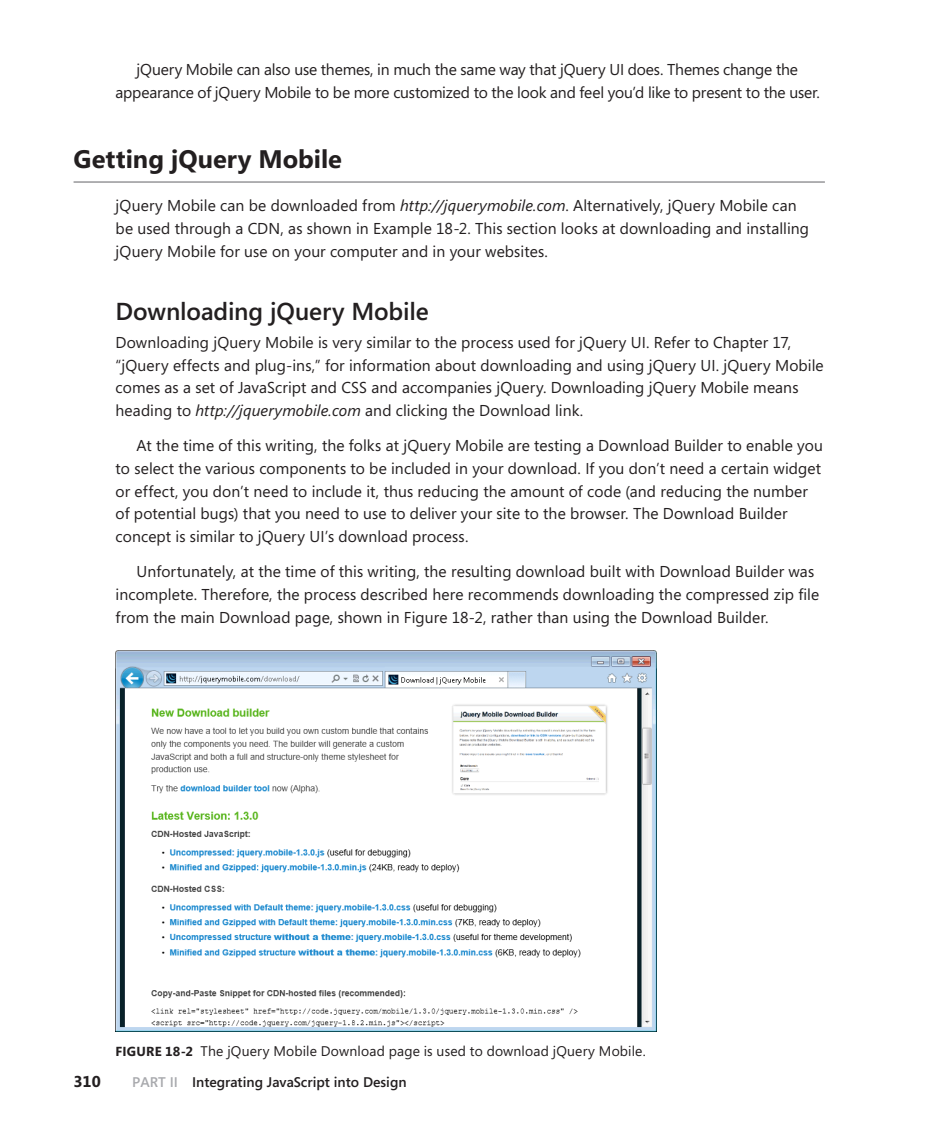
<style>
.page{position:relative;width:930px;height:1134px;background:#fff}
.page>*{position:absolute;margin:0;border:0;box-sizing:border-box;transform-origin:0 0}
.Heading_1_h1{font:700 25.38px "Segoe";color:#231f20}
.Heading_2_h2{font:600 24.5px "Segoe";letter-spacing:-.005em;color:#231f20}
.Normal__unindented{font:15.75px/22.8px "Segoe";letter-spacing:.005em;color:#231f20}
.Normal__unindented-2{font:15.75px/22.8px "Segoe";letter-spacing:-.015em;color:#231f20;text-align:center}
.t1{font:700 15.75px "Segoe";color:#231f20}
.Num-Caption{font:14px "Segoe";letter-spacing:.01em;color:#231f20}
.t2{font:600 14px "Segoe";color:#231f20}
.t3{font:600 14px "Segoe";color:#a8a9ad}
.s1{font-style:italic}
.s2{font-weight:700;font-size:13.12px}
</style>
<div class="page">
<hr style="left:74px;top:182px;width:750px;height:1px;background:#636366">
<img style="left:116px;top:651px;width:540px;height:380px">
<p class="Normal__unindented-2" style="left:116px;top:57px;width:705px">jQuery Mobile can also use themes, in much the same way that jQuery UI does. Themes change the appearance of jQuery Mobile to be more customized to the look and feel you’d like to present to the user.</p>
<p class="Heading_1_h1" style="left:74px;top:141px;width:270px">Getting jQuery Mobile</p>
<p class="Normal__unindented" style="left:116px;top:194px;width:695px">jQuery Mobile can be downloaded from <span class="s1">http://jquerymobile.com</span>. Alternatively, jQuery Mobile can be used through a CDN, as shown in Example 18-2. This section looks at downloading and installing jQuery Mobile for use on your computer and in your websites.</p>
<p class="Heading_2_h2" style="left:116px;top:294px;width:314px">Downloading jQuery Mobile</p>
<p class="Normal__unindented" style="left:116px;top:330px;width:709px">Downloading jQuery Mobile is very similar to the process used for jQuery UI. Refer to Chapter 17, “jQuery effects and plug-ins,” for information about downloading and using jQuery UI. jQuery Mobile comes as a set of JavaScript and CSS and accompanies jQuery. Downloading jQuery Mobile means heading to <span class="s1">http://jquerymobile.com</span> and clicking the Download link.</p>
<p class="Normal__unindented" style="left:116px;top:434px;width:708px;text-indent:21px">At the time of this writing, the folks at jQuery Mobile are testing a Download Builder to enable you to select the various components to be included in your download. If you don’t need a certain widget or effect, you don’t need to include it, thus reducing the amount of code (and reducing the number of potential bugs) that you need to use to deliver your site to the browser. The Download Builder concept is similar to jQuery UI’s download process.</p>
<p class="Normal__unindented" style="left:116px;top:560px;width:705px;text-indent:21px">Unfortunately, at the time of this writing, the resulting download built with Download Builder was incomplete. Therefore, the process described here recommends downloading the compressed zip file from the main Download page, shown in Figure 18-2, rather than using the Download Builder.</p>
<p class="Num-Caption" style="left:116px;top:1041px;width:531px"><span class="s2">FIGURE 18-2</span> The jQuery Mobile Download page is used to download jQuery Mobile.</p>
<p class="t1" style="left:74px;top:1071px;width:29px">310</p>
<p class="t3" style="left:132px;top:1073px;width:10px">PAR</p>
<p class="t3" style="left:158px;top:1073px;width:16px">T II</p>
<p class="t2" style="left:192px;top:1073px;width:216px">I ntegrating JavaScript into Design</p>
</div>
